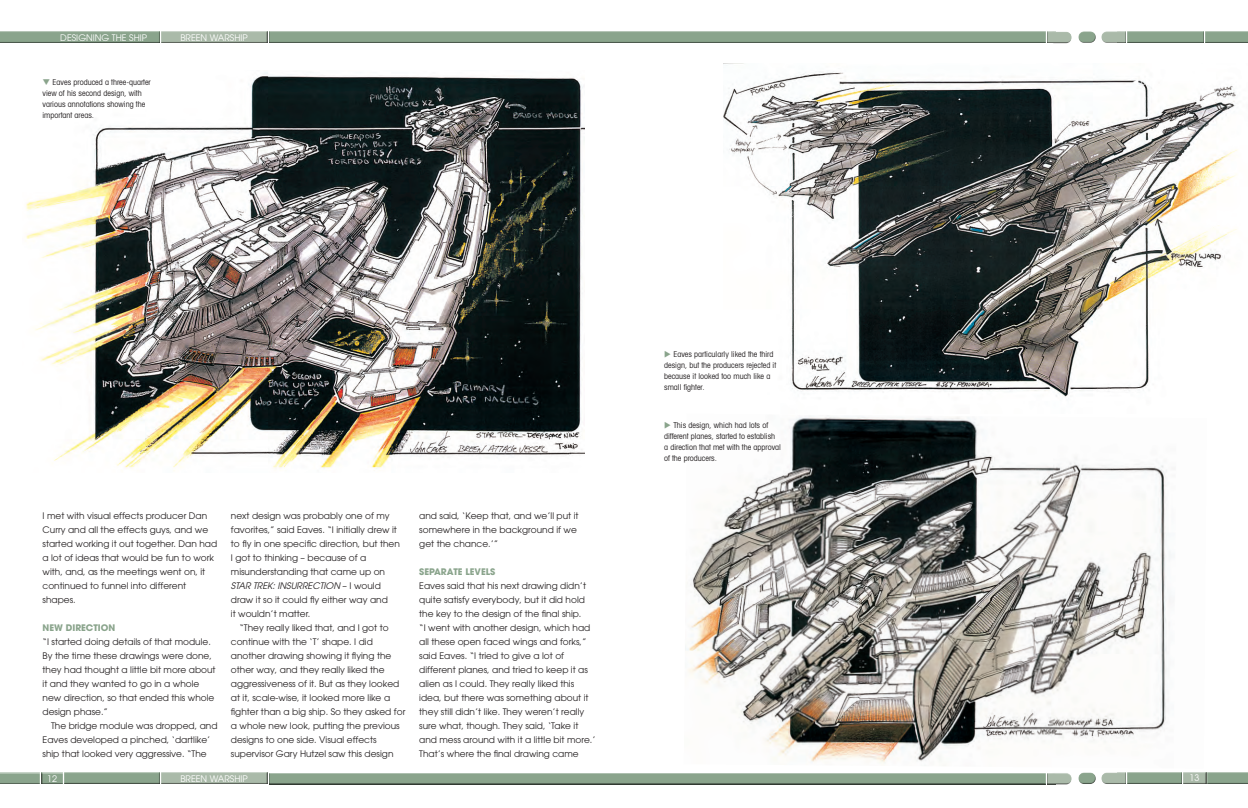
<style>
.page{position:relative;width:1248px;height:808px;background:#fff}
.page>*{position:absolute;margin:0;border:0;box-sizing:border-box;transform-origin:0 0}
.t1{font:9px/14px "Avant Garde";color:#231f20}
.t2{font:9px "Avant Garde";color:#fff}
.t3{font:italic 9px "Avant Garde LT";color:#231f20}
.t4{font:700 9px "Avant Garde";color:#8aa48c}
.t5{font:condensed 8px/11px "Avant Garde LT";color:#231f20}
.s1{color:#8aa48c}
.s2{font-family:"Avant Garde";font-style:normal}
</style>
<div class="page">
<div style="left:160px;top:31px;width:108px;height:12px;background:#aabaa9"></div>
<div style="left:160px;top:772px;width:108px;height:12px;background:#aabaa9"></div>
<div style="left:0;top:31px;width:160px;height:12px;background:#8aa48c"></div>
<div style="left:63px;top:772px;width:97px;height:12px;background:#8aa48c"></div>
<div style="left:40px;top:772px;width:23px;height:12px;background:#231f20;opacity:.75"></div>
<div style="left:0;top:772px;width:40px;height:12px;background:#231f20;opacity:.75"></div>
<img style="left:723px;top:72px;width:514px;height:325px">
<img style="left:685px;top:416px;width:486px;height:347px">
<div style="left:1126px;top:772px;width:56px;height:12px;background:#8aa48c"></div>
<div style="left:1182px;top:772px;width:25px;height:12px;background:#aabaa9"></div>
<div style="left:268px;top:772px;width:777px;height:12px;background:#231f20;opacity:.75"></div>
<div style="left:1207px;top:772px;width:40px;height:12px;background:#8aa48c"></div>
<div style="left:1077px;top:771px;width:19px;height:10px;background:#fff;opacity:.75"></div>
<div style="left:1077px;top:774px;width:20px;height:10px;background:#231f20;opacity:.75"></div>
<div style="left:1099px;top:31px;width:27px;height:12px;background:#231f20;opacity:.75"></div>
<div style="left:1046px;top:31px;width:26px;height:12px;background:#231f20;opacity:.75"></div>
<div style="left:1126px;top:31px;width:78px;height:12px;background:#8aa48c"></div>
<div style="left:269px;top:31px;width:776px;height:12px;background:#8aa48c"></div>
<div style="left:1204px;top:31px;width:43px;height:12px;background:#8aa48c"></div>
<div style="left:1077px;top:30px;width:19px;height:10px;background:#fff;opacity:.75"></div>
<div style="left:1077px;top:33px;width:20px;height:10px;background:#231f20;opacity:.75"></div>
<div style="left:1099px;top:772px;width:27px;height:12px;background:#231f20;opacity:.75"></div>
<div style="left:1046px;top:772px;width:26px;height:12px;background:#231f20;opacity:.75"></div>
<img style="left:26px;top:72px;width:558px;height:399px">
<p class="t2" style="left:60px;top:32px;width:88px">DESIGNING THE SHIP</p>
<p class="t5" style="left:43px;top:76px;width:110px"><span class="s1">❑</span> Eaves produced a three-quarter view of his second design, with various annotations showing the important areas.</p>
<p class="t2" style="left:180px;top:32px;width:69px">BREEN WARSHIP</p>
<p class="t1" style="left:43px;top:509px;width:176px">I met with visual effects producer Dan Curry and all the effects guys, and we started working it out together. Dan had a lot of ideas that would be fun to work with, and, as the meetings went on, it continued to funnel into different shapes.</p>
<p class="t4" style="left:43px;top:622px;width:74px">NEW DIRECTION</p>
<p class="t1" style="left:43px;top:635px;width:175px">“I started doing details of that module.<br>By the time these drawings were done, they had thought a little bit more about it and they wanted to go in a whole new direction, so that ended this whole design phase.”</p>
<p class="t1" style="left:43px;top:719px;width:176px;text-indent:9px">The bridge module was dropped, and<br>Eaves developed a pinched, ‘dartlike’ ship that looked very aggressive. “The</p>
<p class="t1" style="left:231px;top:509px;width:171px">next design was probably one of my favorites,” said Eaves. “I initially drew it to fly in one specific direction, but then I got to thinking – because of a misunderstanding that came up on</p>
<p class="t3" style="left:231px;top:580px;width:151px">STAR TREK: INSURRECTION <span class="s2">– I would</span></p>
<p class="t1" style="left:231px;top:593px;width:158px">draw it so it could fly either way and it wouldn’t matter.</p>
<p class="t1" style="left:231px;top:621px;width:176px;text-indent:9px">“They really liked that, and I got to continue with the ‘T’ shape. I did another drawing showing it flying the other way, and they really liked the aggressiveness of it. But as they looked at it, scale-wise, it looked more like a fighter than a big ship. So they asked for a whole new look, putting the previous designs to one side. Visual effects supervisor Gary Hutzel saw this design</p>
<p class="t2" style="left:47px;top:774px;width:11px">12</p>
<p class="t2" style="left:180px;top:774px;width:69px">BREEN WARSHIP</p>
<p class="t1" style="left:419px;top:509px;width:161px">and said, ‘Keep that, and we’ll put it somewhere in the background if we get the chance.’”</p>
<p class="t4" style="left:419px;top:566px;width:78px">SEPARATE LEVELS</p>
<p class="t1" style="left:419px;top:579px;width:178px">Eaves said that his next drawing didn’t quite satisfy everybody, but it did hold the key to the design of the final ship.<br>“I went with another design, which had all these open faced wings and forks,” said Eaves. “I tried to give a lot of different planes, and tried to keep it as alien as I could. They really liked this idea, but there was something about it they still didn’t like. They weren’t really sure what, though. They said, ‘Take it and mess around with it a little bit more.’ That’s where the final drawing came</p>
<p class="t5" style="left:664px;top:349px;width:113px"><span class="s1">◆</span> Eaves particularly liked the third design, but the producers rejected it because it looked too much like a small fighter.</p>
<p class="t5" style="left:664px;top:419px;width:118px"><span class="s1">◆</span> This design, which had lots of different planes, started to establish a direction that met with the approval of the producers.</p>
<p class="t2" style="left:1189px;top:773px;width:11px">13</p>
</div>
